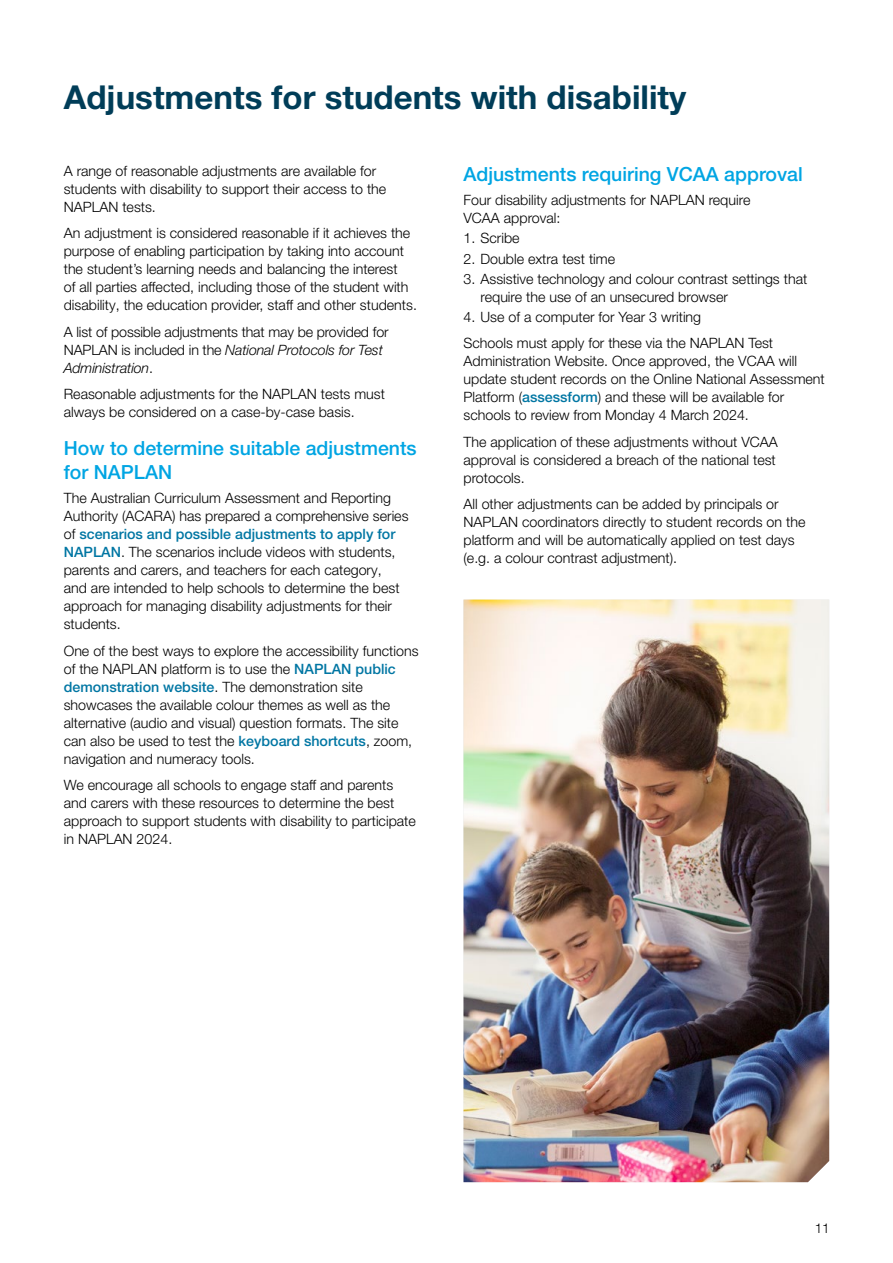
<style>
.page{position:relative;width:893px;height:1263px;background:#fff}
.page>*{position:absolute;margin:0;border:0;box-sizing:border-box;transform-origin:0 0}
.t1{font:700 33px "Helvetica Neue LT Pro";color:#003d58}
.t2{font:500 19.5px/23.4px "Helvetica Neue LT Pro";color:#00a5e3}
.t3{font:300 14.25px/18px "Helvetica Neue LT Pro";color:#000}
.t4{font:300 13.5px "Helvetica Neue LT Pro";color:#000}
.s1{font-style:italic}
.s2{font-weight:500;color:#0076a3}
</style>
<div class="page">
<img style="left:463px;top:600px;width:366px;height:582px">
<h1 class="t1" style="left:64px;top:76px;width:624px">Adjustments for students with disability</h1>
<p class="t3" style="left:64px;top:161px;width:324px">A range of reasonable adjustments are available for students with disability to support their access to the<br>NAPLAN tests.</p>
<p class="t3" style="left:64px;top:224px;width:355px">An adjustment is considered reasonable if it achieves the purpose of enabling participation by taking into account the student’s learning needs and balancing the interest<br>of all parties affected, including those of the student with disability, the education provider, staff and other students.</p>
<p class="t3" style="left:64px;top:322px;width:326px">A list of possible adjustments that may be provided for<br>NAPLAN is included in the <span class="s1">National Protocols for Test<br>Administration</span>.</p>
<p class="t3" style="left:64px;top:385px;width:323px">Reasonable adjustments for the NAPLAN tests must always be considered on a case-by-case basis.</p>
<h2 class="t2" style="left:64px;top:436px;width:354px">How to determine suitable adjustments for NAPLAN</h2>
<p class="t3" style="left:64px;top:489px;width:346px">The Australian Curriculum Assessment and Reporting Authority (ACARA) has prepared a comprehensive series of <span class="s2">scenarios and possible adjustments to apply for NAPLAN</span>. The scenarios include videos with students, parents and carers, and teachers for each category,<br>and are intended to help schools to determine the best approach for managing disability adjustments for their students.</p>
<p class="t3" style="left:64px;top:641px;width:356px">One of the best ways to explore the accessibility functions of the NAPLAN platform is to use the <span class="s2">NAPLAN public demonstration website</span>. The demonstration site showcases the available colour themes as well as the alternative (audio and visual) question formats. The site can also be used to test the <span class="s2">keyboard shortcuts</span>, zoom, navigation and numeracy tools.</p>
<p class="t3" style="left:64px;top:776px;width:354px">We encourage all schools to engage staff and parents and carers with these resources to determine the best approach to support students with disability to participate in NAPLAN 2024.</p>
<h2 class="t2" style="left:463px;top:162px;width:341px">Adjustments requiring VCAA approval</h2>
<p class="t3" style="left:463px;top:191px;width:288px">Four disability adjustments for NAPLAN require<br>VCAA approval:</p>
<p class="t3" style="left:463px;top:229px;width:58px">1. Scribe</p>
<p class="t3" style="left:463px;top:249px;width:153px">2. Double extra test time</p>
<p class="t3" style="left:480px;top:269px;width:328px;text-indent:-17px">3. Assistive technology and colour contrast settings that require the use of an unsecured browser</p>
<p class="t3" style="left:463px;top:303px;width:311px;line-height:26.5px">4. Use of a computer for Year 3 writing<br>Schools must apply for these via the NAPLAN Test</p>
<p class="t3" style="left:463px;top:352px;width:363px">Administration Website. Once approved, the VCAA will update student records on the Online National Assessment Platform (<span class="s2">assessform</span>) and these will be available for schools to review from Monday 4 March 2024.</p>
<p class="t3" style="left:463px;top:432px;width:316px">The application of these adjustments without VCAA approval is considered a breach of the national test protocols.</p>
<p class="t3" style="left:463px;top:495px;width:343px">All other adjustments can be added by principals or NAPLAN coordinators directly to student records on the platform and will be automatically applied on test days (e.g. a colour contrast adjustment).</p>
<p class="t4" style="left:815px;top:1220px;width:17px">11</p>
</div>
